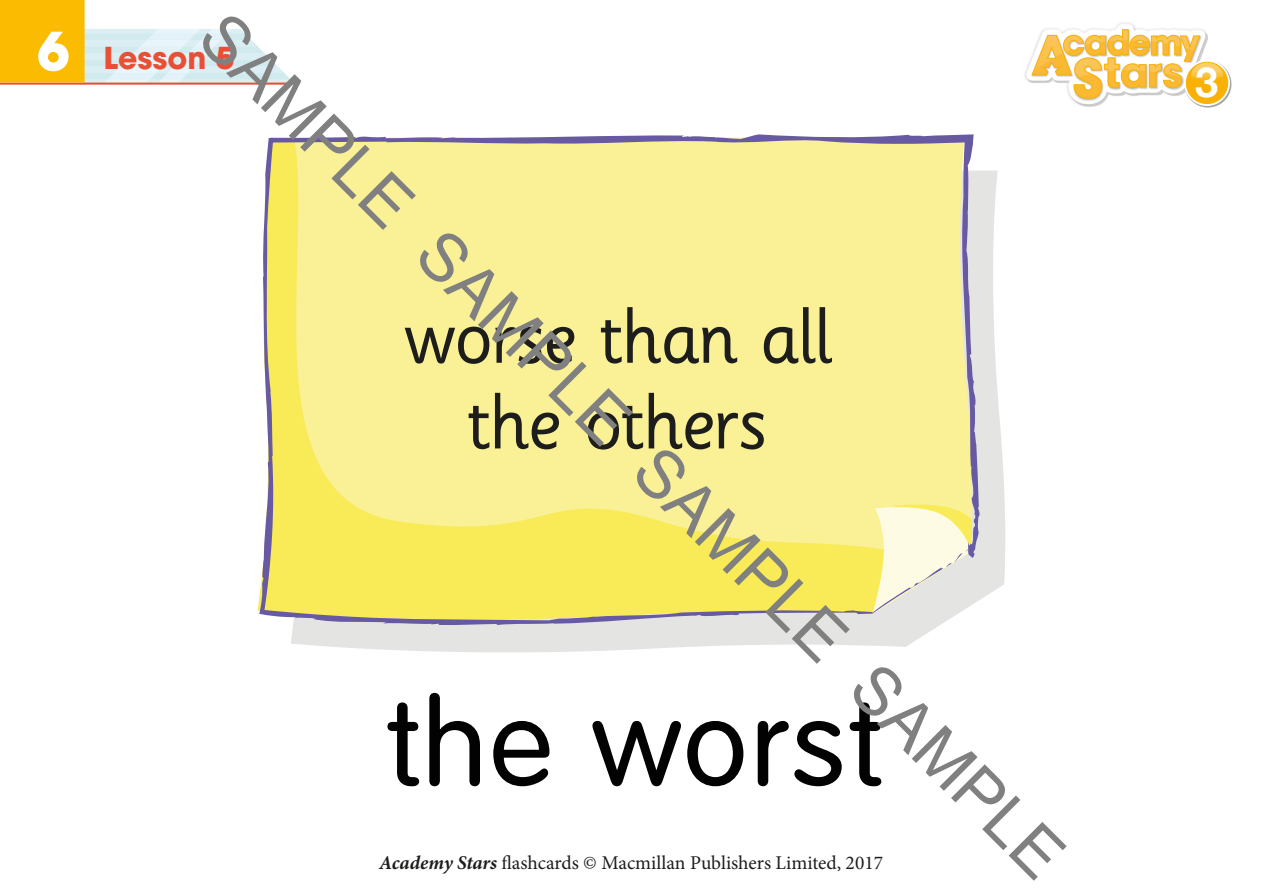
<style>
.page{position:relative;width:1263px;height:893px;background:#fff}
.page>*{position:absolute;margin:0;border:0;box-sizing:border-box;transform-origin:0 0}
._00_flashcard_text{font:300 120px "VAG Rounded Inf";letter-spacing:.025em;color:#020203}
._00_New_pic_dic_defi{font:79.5px/85.7px "Sassoon Infant Std";letter-spacing:-.03em;color:#1d1d1b;text-align:center}
.t1{font:66.45px "Arial";color:#808080}
.t2{font:700 52.5px "ITC Avant Garde Std";color:#fff}
.t3{font:700 41.55px "Helvetica Neue";color:#fff}
._00_Head__Lesson{font:700 30px "ITC Avant Garde Std";color:#e94f35}
.t4{font:19.5px "Minion Pro";color:#1d1d1b}
.s1{font-weight:700;font-style:italic}
</style>
<div class="page">
<svg style="left:85px;top:29px;width:209px;height:54px;background:#dfeff3"></svg>
<hr style="left:0;top:83px;width:294px;height:2px;background:#e94f35">
<div style="left:0;top:0;width:85px;height:83px;background:#fbbb00"></div>
<div style="left:1185px;top:61px;width:46px;height:46px;background:#1d1d1b;opacity:.4"></div>
<div style="left:1184px;top:60px;width:46px;height:46px;border:4px solid #fff;border-radius:50%"></div>
<div style="left:1186px;top:62px;width:42px;height:42px;background:#f9b105;border-radius:50%"></div>
<div style="left:1186px;top:62px;width:42px;height:42px;border:1px solid #f9b105;border-radius:50%"></div>
<svg style="left:1024px;top:22px;width:199px;height:86px"></svg>
<svg style="left:291px;top:171px;width:715px;height:482px;fill:#e4e4e3"></svg>
<svg style="left:259px;top:134px;width:722px;height:491px;background:#f4eb8f"></svg>
<h3 class="t2" style="left:37px;top:17px;width:34px">6</h3>
<h3 class="t1" style="left:242px;top:-6px;width:1192px;rotate:45deg">SAMPLE SAMPLE SAMPLE SAMPLE</h3>
<p class="_00_Head__Lesson" style="left:104px;top:38px;width:132px">Lesson 5</p>
<p class="_00_New_pic_dic_defi" style="left:402px;top:294px;width:431px">worse than all the others</p>
<p class="_00_flashcard_text" style="left:387px;top:675px;width:495px">the worst</p>
<p class="t4" style="left:379px;top:850px;width:505px"><span class="s1">Academy Stars</span> flashcards © Macmillan Publishers Limited, 2017</p>
<h3 class="t3" style="left:1195px;top:50px;width:25px">3</h3>
</div>
